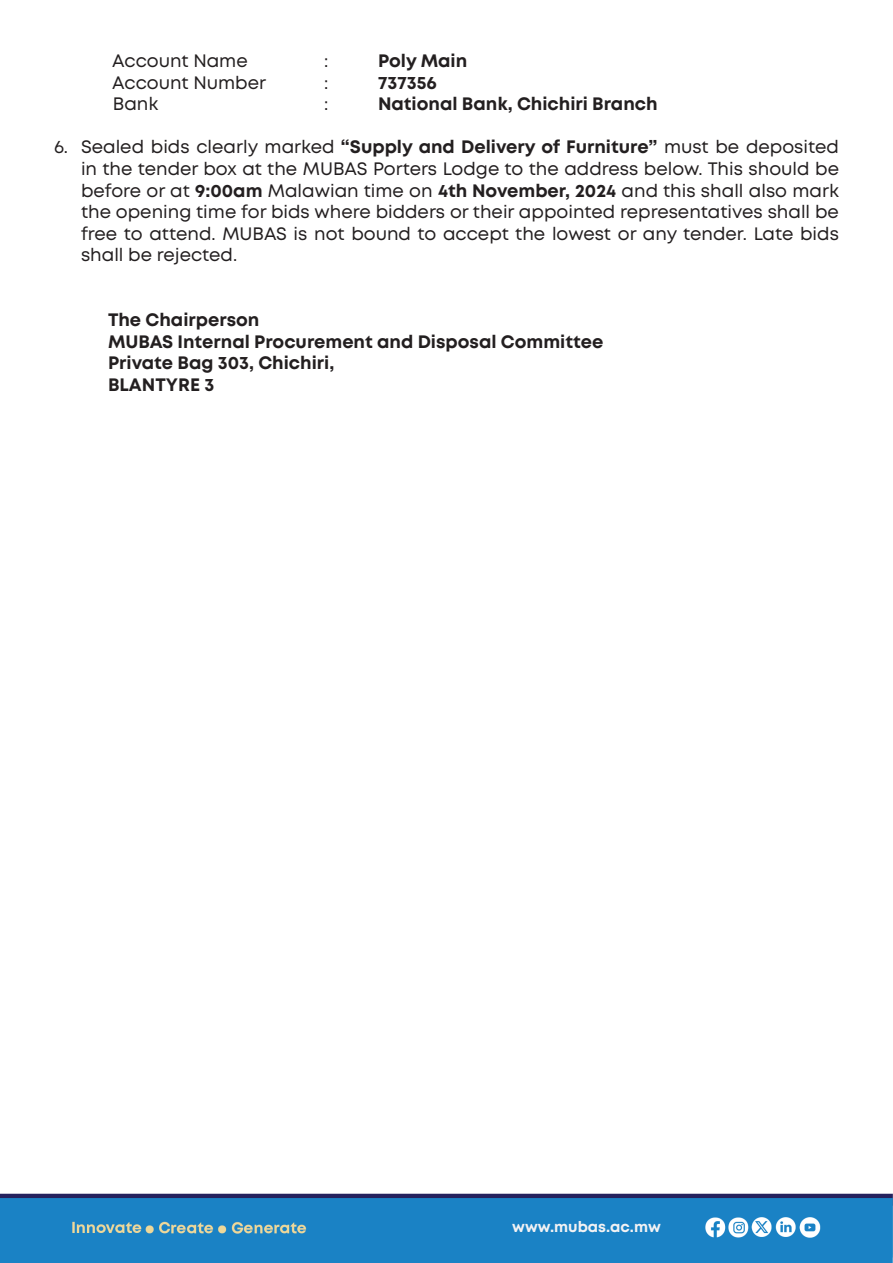
<style>
.page{position:relative;width:893px;height:1263px;background:#fff}
.page>*{position:absolute;margin:0;border:0;box-sizing:border-box;transform-origin:0 0}
.t1{font:18px/21.6px "Mont";color:#231f20;text-align:justify}
.t2{font:700 18px "Mont";color:#231f20}
.t3{font:700 15px "Mont";color:#f2f2f4}
.s1{font-weight:700}
</style>
<div class="page">
<img style="left:0;top:1193px;width:893px;height:70px">
<p class="t1" style="left:112px;top:50px;width:137px">Account Name</p>
<p class="t1" style="left:324px;top:50px;width:6px">:</p>
<p class="t2" style="left:378px;top:49px;width:91px">Poly Main</p>
<p class="t1" style="left:112px;top:72px;width:155px">Account Number</p>
<p class="t1" style="left:324px;top:72px;width:6px">:</p>
<p class="t2" style="left:378px;top:71px;width:60px">737356</p>
<p class="t1" style="left:113px;top:93px;width:47px">Bank</p>
<p class="t1" style="left:324px;top:93px;width:6px">:</p>
<p class="t2" style="left:378px;top:92px;width:281px">National Bank, Chichiri Branch</p>
<p class="t1" style="left:81px;top:136px;width:759px;text-indent:-27px">6. Sealed bids clearly marked <span class="s1">“Supply and Delivery of Furniture”</span> must be deposited in the tender box at the MUBAS Porters Lodge to the address below. This should be before or at <span class="s1">9:00am</span> Malawian time on <span class="s1">4th November, 2024</span> and this shall also mark the opening time for bids where bidders or their appointed representatives shall be free to attend. MUBAS is not bound to accept the lowest or any tender. Late bids shall be rejected.</p>
<p class="t2" style="left:108px;top:308px;width:153px">The Chairperson</p>
<p class="t2" style="left:108px;top:330px;width:497px">MUBAS Internal Procurement and Disposal Committee</p>
<p class="t2" style="left:108px;top:351px;width:228px">Private Bag 303, Chichiri,</p>
<p class="t2" style="left:108px;top:373px;width:108px">BLANTYRE 3</p>
<p class="t3" style="left:512px;top:1216px;width:150px">www.mubas.ac.mw</p>
</div>
